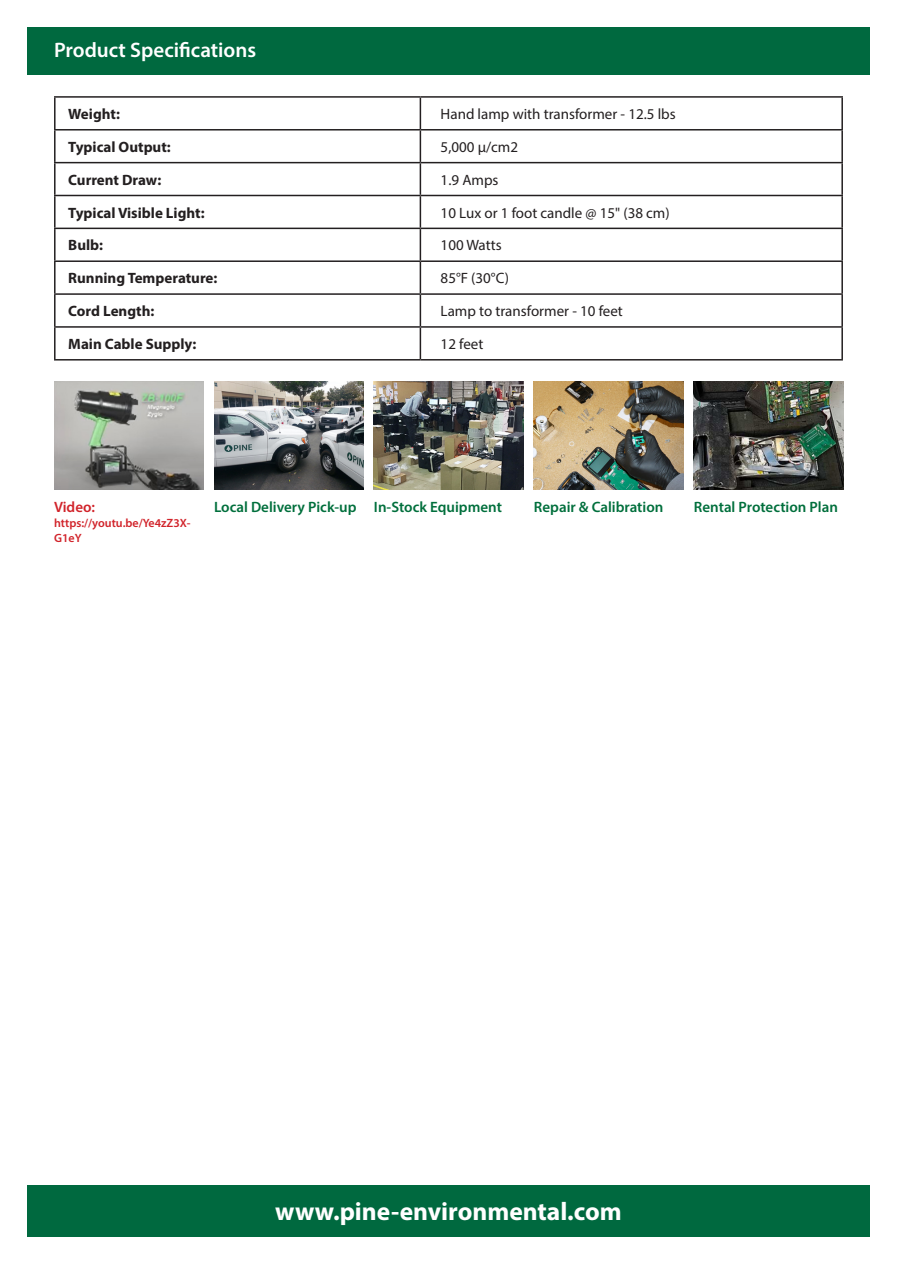
<style>
.page{position:relative;width:897px;height:1264px;background:#fff}
.page>*{position:absolute;margin:0;border:0;box-sizing:border-box;transform-origin:0 0}
.t1{font:700 25.5px "Myriad Pro";color:#fff}
.t2{font:600 21px "Myriad Pro";color:#fff}
.t3{font:15px "Myriad Pro";color:#231f20}
.t4{font:700 15px "Myriad Pro";color:#231f20}
.t5{font:600 15px "Myriad Pro";color:#006f3c}
.t6{font:600 15px "Myriad Pro";color:#d1232a}
.t7{font:600 12px/15px "Myriad Pro";color:#d1232a}
</style>
<div class="page">
<div style="left:27px;top:27px;width:842px;height:48px;background:#00693f"></div>
<div style="left:27px;top:1185px;width:842px;height:52px;background:#00693f"></div>
<hr style="left:54px;top:96px;width:366px;height:2px;background:#231f20">
<hr style="left:54px;top:98px;width:2px;height:31px;background:#231f20">
<hr style="left:420px;top:96px;width:422px;height:2px;background:#231f20">
<hr style="left:419px;top:98px;width:2px;height:31px;background:#231f20">
<hr style="left:841px;top:98px;width:1px;height:31px;background:#231f20">
<hr style="left:54px;top:129px;width:366px;height:1px;background:#231f20">
<hr style="left:54px;top:130px;width:2px;height:32px;background:#231f20">
<hr style="left:420px;top:129px;width:422px;height:1px;background:#231f20">
<hr style="left:419px;top:130px;width:2px;height:32px;background:#231f20">
<hr style="left:841px;top:130px;width:1px;height:32px;background:#231f20">
<hr style="left:54px;top:162px;width:366px;height:1px;background:#231f20">
<hr style="left:54px;top:163px;width:2px;height:32px;background:#231f20">
<hr style="left:420px;top:162px;width:422px;height:1px;background:#231f20">
<hr style="left:419px;top:163px;width:2px;height:32px;background:#231f20">
<hr style="left:841px;top:163px;width:1px;height:32px;background:#231f20">
<hr style="left:54px;top:195px;width:366px;height:1px;background:#231f20">
<hr style="left:54px;top:196px;width:2px;height:32px;background:#231f20">
<hr style="left:420px;top:195px;width:422px;height:1px;background:#231f20">
<hr style="left:419px;top:196px;width:2px;height:32px;background:#231f20">
<hr style="left:841px;top:196px;width:1px;height:32px;background:#231f20">
<hr style="left:54px;top:228px;width:366px;height:1px;background:#231f20">
<hr style="left:54px;top:229px;width:2px;height:31px;background:#231f20">
<hr style="left:420px;top:228px;width:422px;height:1px;background:#231f20">
<hr style="left:419px;top:229px;width:2px;height:31px;background:#231f20">
<hr style="left:841px;top:229px;width:1px;height:31px;background:#231f20">
<hr style="left:54px;top:260px;width:366px;height:2px;background:#231f20">
<hr style="left:54px;top:262px;width:2px;height:31px;background:#231f20">
<hr style="left:420px;top:260px;width:422px;height:2px;background:#231f20">
<hr style="left:419px;top:262px;width:2px;height:31px;background:#231f20">
<hr style="left:841px;top:262px;width:1px;height:31px;background:#231f20">
<hr style="left:54px;top:293px;width:366px;height:2px;background:#231f20">
<hr style="left:54px;top:295px;width:2px;height:31px;background:#231f20">
<hr style="left:420px;top:293px;width:422px;height:2px;background:#231f20">
<hr style="left:419px;top:295px;width:2px;height:31px;background:#231f20">
<hr style="left:841px;top:295px;width:1px;height:31px;background:#231f20">
<hr style="left:54px;top:326px;width:366px;height:2px;background:#231f20">
<hr style="left:54px;top:328px;width:2px;height:31px;background:#231f20">
<hr style="left:420px;top:326px;width:422px;height:2px;background:#231f20">
<hr style="left:419px;top:328px;width:2px;height:31px;background:#231f20">
<hr style="left:841px;top:328px;width:1px;height:31px;background:#231f20">
<hr style="left:54px;top:359px;width:366px;height:1px;background:#231f20">
<hr style="left:420px;top:359px;width:422px;height:1px;background:#231f20">
<img style="left:374px;top:381px;width:149px;height:109px">
<img style="left:534px;top:381px;width:149px;height:109px">
<img style="left:214px;top:381px;width:149px;height:109px">
<img style="left:693px;top:381px;width:149px;height:109px">
<img style="left:54px;top:381px;width:149px;height:109px">
<p class="t2" style="left:54px;top:36px;width:204px">Product Specifications</p>
<p class="t4" style="left:68px;top:104px;width:53px">Weight:</p>
<p class="t3" style="left:440px;top:105px;width:236px">Hand lamp with transformer - 12.5 lbs</p>
<p class="t4" style="left:68px;top:137px;width:104px">Typical Output:</p>
<p class="t3" style="left:440px;top:138px;width:79px">5,000 µ/cm2</p>
<p class="t4" style="left:68px;top:170px;width:94px">Current Draw:</p>
<p class="t3" style="left:440px;top:170px;width:59px">1.9 Amps</p>
<p class="t4" style="left:68px;top:203px;width:138px">Typical Visible Light:</p>
<p class="t3" style="left:440px;top:203px;width:230px">10 Lux or 1 foot candle @ 15" (38 cm)</p>
<p class="t4" style="left:68px;top:236px;width:36px">Bulb:</p>
<p class="t3" style="left:440px;top:236px;width:62px">100 Watts</p>
<p class="t4" style="left:68px;top:268px;width:151px">Running Temperature:</p>
<p class="t3" style="left:440px;top:269px;width:70px">85°F (30°C)</p>
<p class="t4" style="left:68px;top:301px;width:88px">Cord Length:</p>
<p class="t3" style="left:440px;top:302px;width:184px">Lamp to transformer - 10 feet</p>
<p class="t4" style="left:68px;top:334px;width:130px">Main Cable Supply:</p>
<p class="t3" style="left:440px;top:335px;width:44px">12 feet</p>
<p class="t6" style="left:54px;top:498px;width:42px">Video:</p>
<p class="t5" style="left:214px;top:498px;width:144px">Local Delivery Pick-up</p>
<p class="t5" style="left:374px;top:498px;width:129px">In-Stock Equipment</p>
<p class="t5" style="left:534px;top:498px;width:131px">Repair &amp; Calibration</p>
<p class="t5" style="left:693px;top:498px;width:146px">Rental Protection Plan</p>
<p class="t7" style="left:54px;top:515px;width:138px">https://youtu.be/Ye4zZ3X-<br>G1eY</p>
<p class="t1" style="left:275px;top:1194px;width:348px">www.pine-environmental.com</p>
</div>
